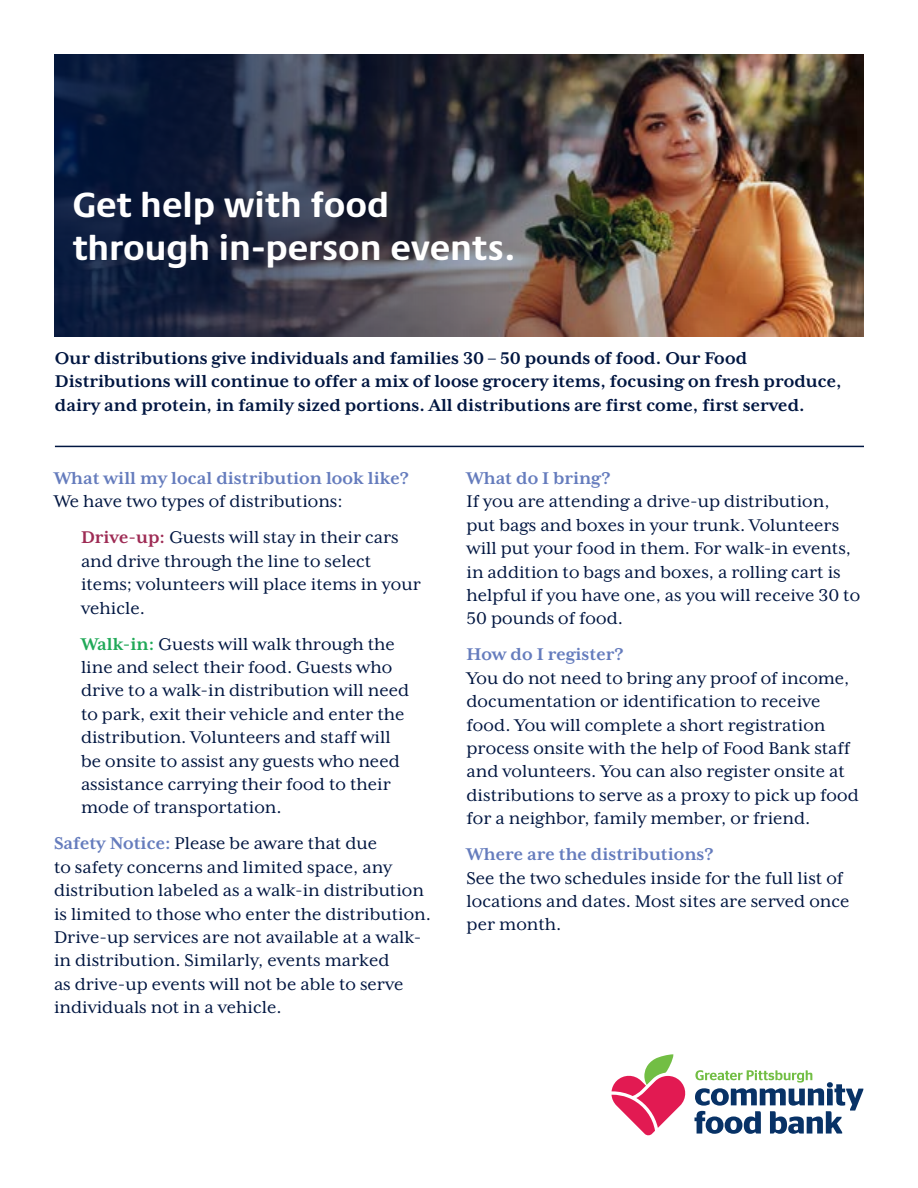
<style>
.page{position:relative;width:918px;height:1188px;background:#fff}
.page>*{position:absolute;margin:0;border:0;box-sizing:border-box;transform-origin:0 0}
.t1{font:700 36px/43.2px "Praxis Next";color:#fff}
.t2{font:19.5px/23.4px "Mrs Eaves XL Serif OT";color:#001641}
.t3{font:700 19.5px/23.4px "Mrs Eaves XL Serif OT";color:#001641}
.t4{font:700 19.5px "Mrs Eaves XL Serif OT";color:#657cbd}
.s1{font-weight:700;color:#9e2b54}
.s2{font-weight:700;color:#20a958}
.s3{font-weight:700;color:#657cbd}
</style>
<div class="page">
<img style="left:844px;top:54px;width:20px;height:283px">
<svg style="left:695px;top:1070px;width:168px;height:64px"></svg>
<svg style="left:612px;top:1054px;width:74px;height:81px"></svg>
<img style="left:54px;top:54px;width:790px;height:283px">
<hr style="left:55px;top:446px;width:809px;height:1px;background:#001641">
<h1 class="t1" style="left:72px;top:181px;width:445px">Get help with food through in-person events.</h1>
<p class="t3" style="left:55px;top:347px;width:788px">Our distributions give individuals and families 30 – 50 pounds of food. Our Food<br>Distributions will continue to offer a mix of loose grocery items, focusing on fresh produce, dairy and protein, in family sized portions. All distributions are first come, first served.</p>
<p class="t4" style="left:54px;top:467px;width:357px">What will my local distribution look like?</p>
<p class="t2" style="left:81px;top:484px;width:319px;line-height:36px;text-indent:-27px">We have two types of distributions:<br><span class="s1">Drive-up:</span> Guests will stay in their cars</p>
<p class="t2" style="left:81px;top:549px;width:341px">and drive through the line to select items; volunteers will place items in your vehicle.</p>
<p class="t2" style="left:81px;top:632px;width:330px"><span class="s2">Walk-in:</span> Guests will walk through the line and select their food. Guests who drive to a walk-in distribution will need to park, exit their vehicle and enter the distribution. Volunteers and staff will be onsite to assist any guests who need assistance carrying their food to their mode of transportation.</p>
<p class="t2" style="left:54px;top:832px;width:379px"><span class="s3">Safety Notice:</span> Please be aware that due<br>to safety concerns and limited space, any distribution labeled as a walk-in distribution is limited to those who enter the distribution.<br>Drive-up services are not available at a walk&shy;in distribution. Similarly, events marked<br>as drive-up events will not be able to serve individuals not in a vehicle.</p>
<p class="t4" style="left:467px;top:467px;width:146px">What do I bring?</p>
<p class="t2" style="left:467px;top:490px;width:395px">If you are attending a drive-up distribution, put bags and boxes in your trunk. Volunteers will put your food in them. For walk-in events, in addition to bags and boxes, a rolling cart is helpful if you have one, as you will receive 30 to 50 pounds of food.</p>
<p class="t4" style="left:467px;top:644px;width:159px">How do I register?</p>
<p class="t2" style="left:467px;top:666px;width:394px">You do not need to bring any proof of income, documentation or identification to receive food. You will complete a short registration process onsite with the help of Food Bank staff and volunteers. You can also register onsite at distributions to serve as a proxy to pick up food for a neighbor, family member, or friend.</p>
<p class="t4" style="left:467px;top:844px;width:249px">Where are the distributions?</p>
<p class="t2" style="left:467px;top:866px;width:384px">See the two schedules inside for the full list of locations and dates. Most sites are served once per month.</p>
</div>
